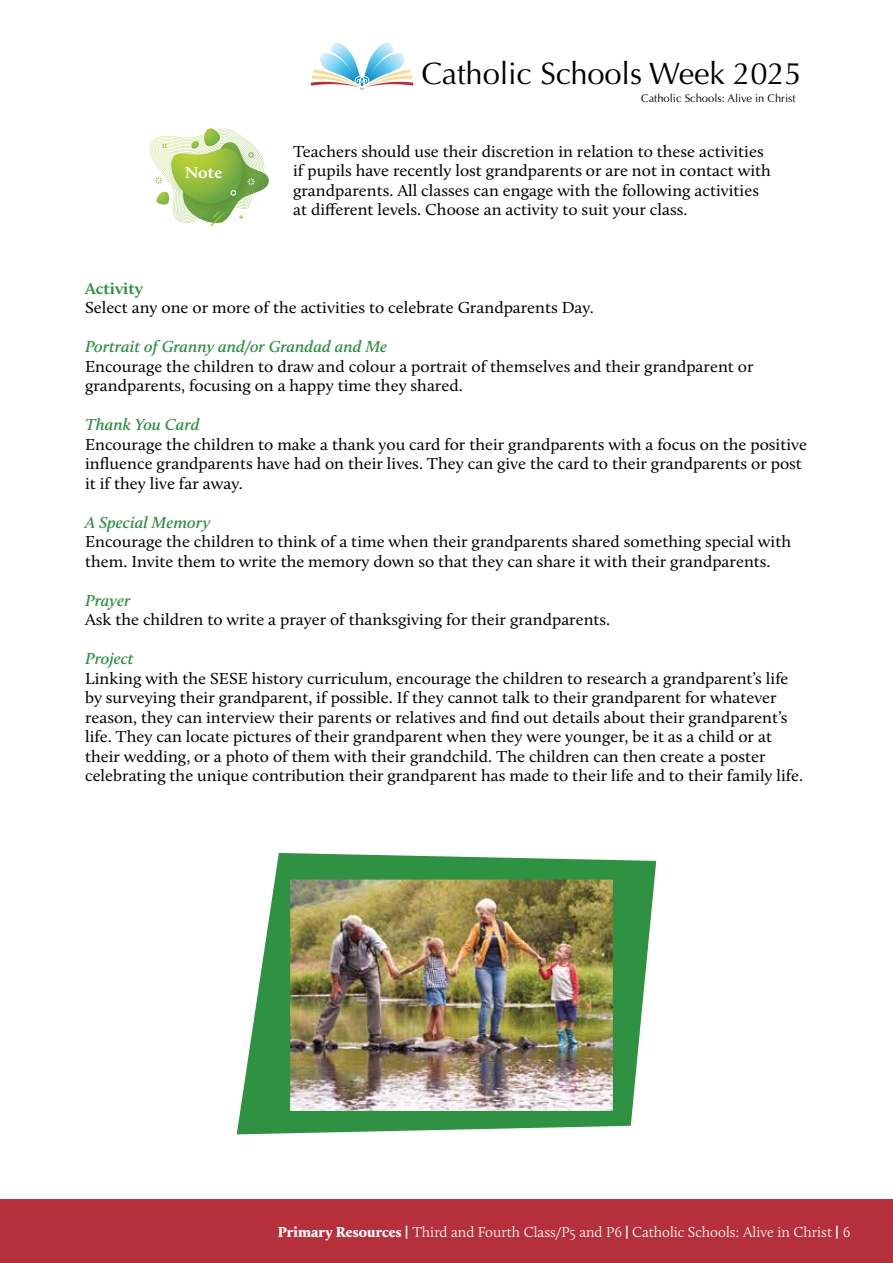
<style>
.page{position:relative;width:893px;height:1263px;background:#fff}
.page>*{position:absolute;margin:0;border:0;box-sizing:border-box;transform-origin:0 0}
.t1{font:30.9px "Optima";letter-spacing:-.005em;color:#000}
.t2{font:16.5px/19.5px "Calluna";color:#000;scale:1.05 1}
.t3{font:italic 600 16.5px "Calluna";color:#2f9142;scale:1.05 1}
.t4{font:700 16.5px "Calluna";color:#2f9142;scale:1.05 1}
.t5{font:700 16.5px "Calluna";color:#fff;scale:1.05 1}
.t6{font:300 15px "Calluna";color:#fff}
.t7{font:11.1px "Optima";color:#000}
.s1{font-weight:900}
.s2{font-family:"Karmina";font-weight:700}
</style>
<div class="page">
<div style="left:0;top:1199px;width:893px;height:64px;background:#b6303b"></div>
<svg style="left:311px;top:43px;width:102px;height:47px"></svg>
<svg style="left:149px;top:128px;width:120px;height:99px"></svg>
<svg style="left:237px;top:853px;width:419px;height:281px;fill:#2f9142"></svg>
<img style="left:292px;top:881px;width:319px;height:228px">
<div style="left:289px;top:878px;width:325px;height:234px;border:2px solid #2f9142"></div>
<h1 class="t1" style="left:421px;top:56px;width:382px">Catholic Schools Week 2025</h1>
<p class="t5" style="left:185px;top:162px;width:37px">Note</p>
<p class="t7" style="left:641px;top:92px;width:156px">Catholic Schools: Alive in Christ</p>
<p class="t2" style="left:293px;top:141px;width:457px">Teachers should use their discretion in relation to these activities if pupils have recently lost grandparents or are not in contact with grandparents. All classes can engage with the following activities at different levels. Choose an activity to suit your class.</p>
<p class="t4" style="left:85px;top:278px;width:57px">Activity</p>
<p class="t2" style="left:85px;top:298px;width:486px">Select any one or more of the activities to celebrate Grandparents Day.</p>
<p class="t3" style="left:85px;top:337px;width:289px">Portrait of Granny and/or Grandad and Me</p>
<p class="t2" style="left:85px;top:356px;width:638px">Encourage the children to draw and colour a portrait of themselves and their grandparent or grandparents, focusing on a happy time they shared.</p>
<p class="t3" style="left:85px;top:415px;width:111px">Thank You Card</p>
<p class="t2" style="left:85px;top:434px;width:689px">Encourage the children to make a thank you card for their grandparents with a focus on the positive influence grandparents have had on their lives. They can give the card to their grandparents or post it if they live far away.</p>
<p class="t3" style="left:85px;top:512px;width:121px">A Special Memory</p>
<p class="t2" style="left:85px;top:532px;width:674px">Encourage the children to think of a time when their grandparents shared something special with them. Invite them to write the memory down so that they can share it with their grandparents.</p>
<p class="t3" style="left:85px;top:590px;width:45px">Prayer</p>
<p class="t2" style="left:85px;top:610px;width:502px">Ask the children to write a prayer of thanksgiving for their grandparents.</p>
<p class="t3" style="left:85px;top:649px;width:48px">Project</p>
<p class="t2" style="left:85px;top:668px;width:685px">Linking with the SESE history curriculum, encourage the children to research a grandparent’s life by surveying their grandparent, if possible. If they cannot talk to their grandparent for whatever reason, they can interview their parents or relatives and find out details about their grandparent’s life. They can locate pictures of their grandparent when they were younger, be it as a child or at their wedding, or a photo of them with their grandchild. The children can then create a poster celebrating the unique contribution their grandparent has made to their life and to their family life.</p>
<p class="t6" style="left:278px;top:1223px;width:574px"><span class="s1">Primary Resources</span> <span class="s2">|</span> Third and Fourth Class/P5 and P6 <span class="s2">|</span> Catholic Schools: Alive in Christ <span class="s2">|</span> 6</p>
</div>
